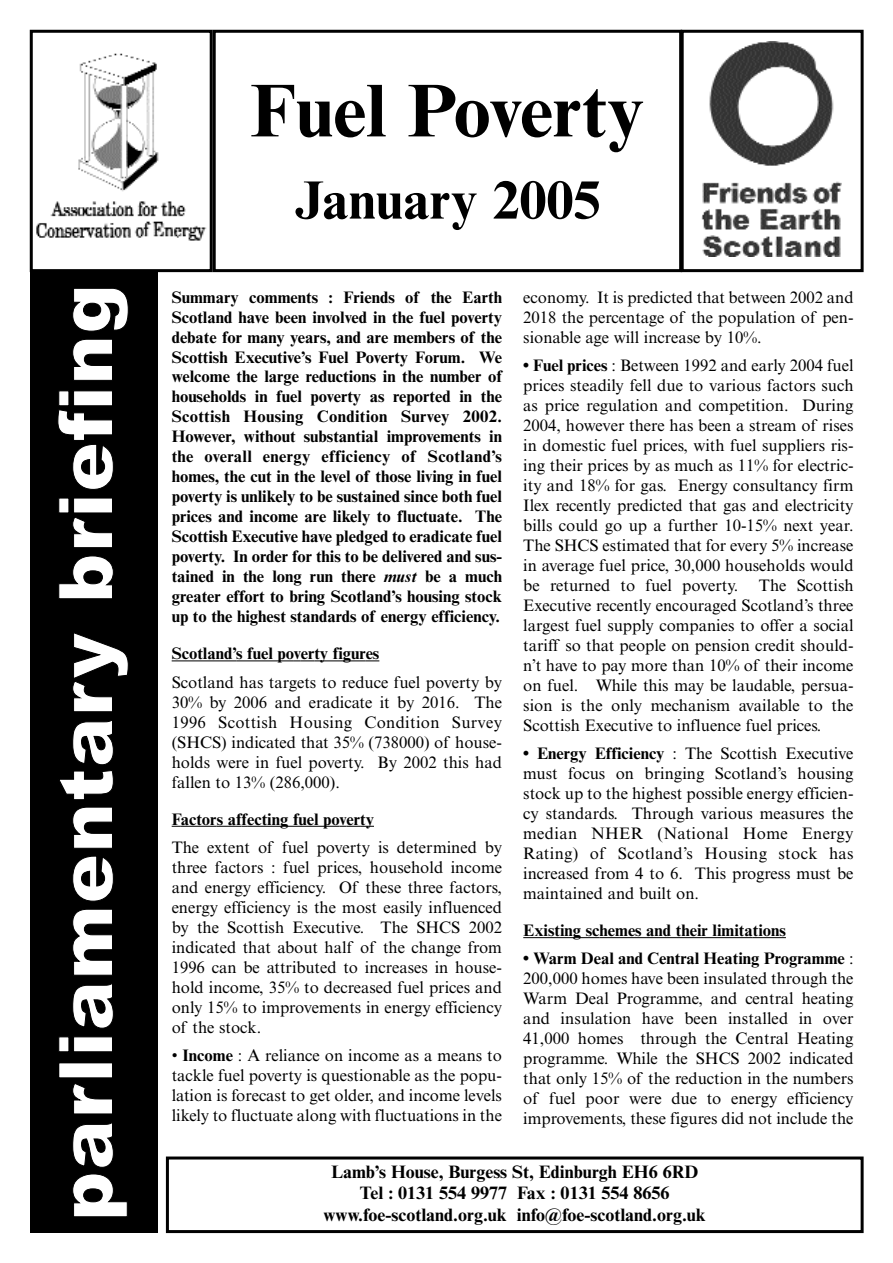
<style>
.page{position:relative;width:893px;height:1263px;background:#fff}
.page>*{position:absolute;margin:0;border:0;box-sizing:border-box;transform-origin:0 0}
.t1{font:900 75px "Arial";letter-spacing:.015em;color:#fff}
.t2{font:700 75px "Times NRMT";color:#000}
.t3{font:700 54px "Times NRMT";color:#000}
.t4{font:700 18px/21.6px "Times NRMT";color:#000;text-align:center}
.t5{font:16.65px/20px "Times NRMT";color:#000;text-align:justify}
.t6{font:700 16.65px/20px "Times NRMT";color:#000;text-align:justify}
.s1{font-style:italic}
.s2{font-weight:700}
</style>
<div class="page">
<img style="left:701px;top:42px;width:140px;height:214px">
<div style="left:680px;top:30px;width:183px;height:242px;border:3px solid #000"></div>
<div style="left:30px;top:272px;width:127px;height:961px;background:#000"></div>
<div style="left:213px;top:30px;width:469px;height:242px;border:3px solid #000"></div>
<div style="left:166px;top:1157px;width:697px;height:76px;border:3px solid #000"></div>
<hr style="left:172px;top:660px;width:64px;height:1px;background:#000">
<hr style="left:236px;top:660px;width:58px;height:1px;background:#000">
<svg style="left:294px;top:660px;width:20px;height:1px"></svg>
<hr style="left:314px;top:660px;width:51px;height:1px;background:#000">
<svg style="left:365px;top:660px;width:14px;height:1px"></svg>
<hr style="left:181px;top:826px;width:36px;height:1px;background:#000">
<svg style="left:217px;top:826px;width:30px;height:1px"></svg>
<hr style="left:247px;top:826px;width:92px;height:1px;background:#000">
<svg style="left:339px;top:826px;width:35px;height:1px"></svg>
<hr style="left:523px;top:937px;width:76px;height:1px;background:#000">
<hr style="left:599px;top:937px;width:153px;height:1px;background:#000">
<hr style="left:752px;top:937px;width:34px;height:1px;background:#000">
<img style="left:36px;top:53px;width:171px;height:188px">
<div style="left:30px;top:30px;width:183px;height:242px;border:3px solid #000"></div>
<h1 class="t1" style="left:59px;top:1221px;width:939px;rotate:-90deg">parliamentary briefing</h1>
<h1 class="t2" style="left:250px;top:83px;width:395px">Fuel Poverty</h1>
<h2 class="t3" style="left:294px;top:180px;width:308px">January 2005</h2>
<p class="t6" style="left:172px;top:289px;width:332px">Summary comments : Friends of the Earth Scotland have been involved in the fuel poverty debate for many years, and are members of the Scottish Executive’s Fuel Poverty Forum. We welcome the large reductions in the number of households in fuel poverty as reported in the Scottish Housing Condition Survey 2002.<br>However, without substantial improvements in the overall energy efficiency of Scotland’s homes, the cut in the level of those living in fuel poverty is unlikely to be sustained since both fuel prices and income are likely to fluctuate. The Scottish Executive have pledged to eradicate fuel poverty. In order for this to be delivered and sus&shy;tained in the long run there <span class="s1">must</span> be a much greater effort to bring Scotland’s housing stock up to the highest standards of energy efficiency.</p>
<p class="t6" style="left:172px;top:645px;width:209px">Scotland’s fuel poverty figures</p>
<p class="t5" style="left:172px;top:674px;width:332px">Scotland has targets to reduce fuel poverty by 30% by 2006 and eradicate it by 2016. The 1996 Scottish Housing Condition Survey (SHCS) indicated that 35% (738000) of house&shy;holds were in fuel poverty. By 2002 this had fallen to 13% (286,000).</p>
<p class="t6" style="left:172px;top:811px;width:204px">Factors affecting fuel poverty</p>
<p class="t5" style="left:172px;top:839px;width:332px">The extent of fuel poverty is determined by three factors : fuel prices, household income and energy efficiency. Of these three factors, energy efficiency is the most easily influenced by the Scottish Executive. The SHCS 2002 indicated that about half of the change from 1996 can be attributed to increases in house&shy;hold income, 35% to decreased fuel prices and only 15% to improvements in energy efficiency of the stock.</p>
<p class="t5" style="left:172px;top:1047px;width:332px">• <span class="s2">Income</span> : A reliance on income as a means to tackle fuel poverty is questionable as the popu&shy;lation is forecast to get older, and income levels likely to fluctuate along with fluctuations in the</p>
<p class="t5" style="left:523px;top:289px;width:332px">economy. It is predicted that between 2002 and 2018 the percentage of the population of pen&shy;sionable age will increase by 10%.</p>
<p class="t5" style="left:523px;top:357px;width:332px"><span class="s2">• Fuel prices</span> : Between 1992 and early 2004 fuel prices steadily fell due to various factors such as price regulation and competition. During 2004, however there has been a stream of rises in domestic fuel prices, with fuel suppliers ris&shy;ing their prices by as much as 11% for electric&shy;ity and 18% for gas. Energy consultancy firm Ilex recently predicted that gas and electricity bills could go up a further 10-15% next year.<br>The SHCS estimated that for every 5% increase in average fuel price, 30,000 households would be returned to fuel poverty. The Scottish Executive recently encouraged Scotland’s three largest fuel supply companies to offer a social tariff so that people on pension credit should&shy;n’t have to pay more than 10% of their income on fuel. While this may be laudable, persua&shy;sion is the only mechanism available to the Scottish Executive to influence fuel prices.</p>
<p class="t5" style="left:523px;top:745px;width:332px"><span class="s2">• Energy Efficiency</span> : The Scottish Executive must focus on bringing Scotland’s housing stock up to the highest possible energy efficien&shy;cy standards. Through various measures the median NHER (National Home Energy Rating) of Scotland’s Housing stock has increased from 4 to 6. This progress must be maintained and built on.</p>
<p class="t6" style="left:523px;top:922px;width:264px">Existing schemes and their limitations</p>
<p class="t5" style="left:523px;top:950px;width:332px"><span class="s2">• Warm Deal and Central Heating Programme</span> :<br>200,000 homes have been insulated through the Warm Deal Programme, and central heating and insulation have been installed in over 41,000 homes through the Central Heating programme. While the SHCS 2002 indicated that only 15% of the reduction in the numbers of fuel poor were due to energy efficiency improvements, these figures did not include the</p>
<p class="t4" style="left:323px;top:1163px;width:384px">Lamb’s House, Burgess St, Edinburgh EH6 6RD<br>Tel : 0131 554 9977 Fax : 0131 554 8656 www.foe-scotland.org.uk info@foe-scotland.org.uk</p>
</div>
